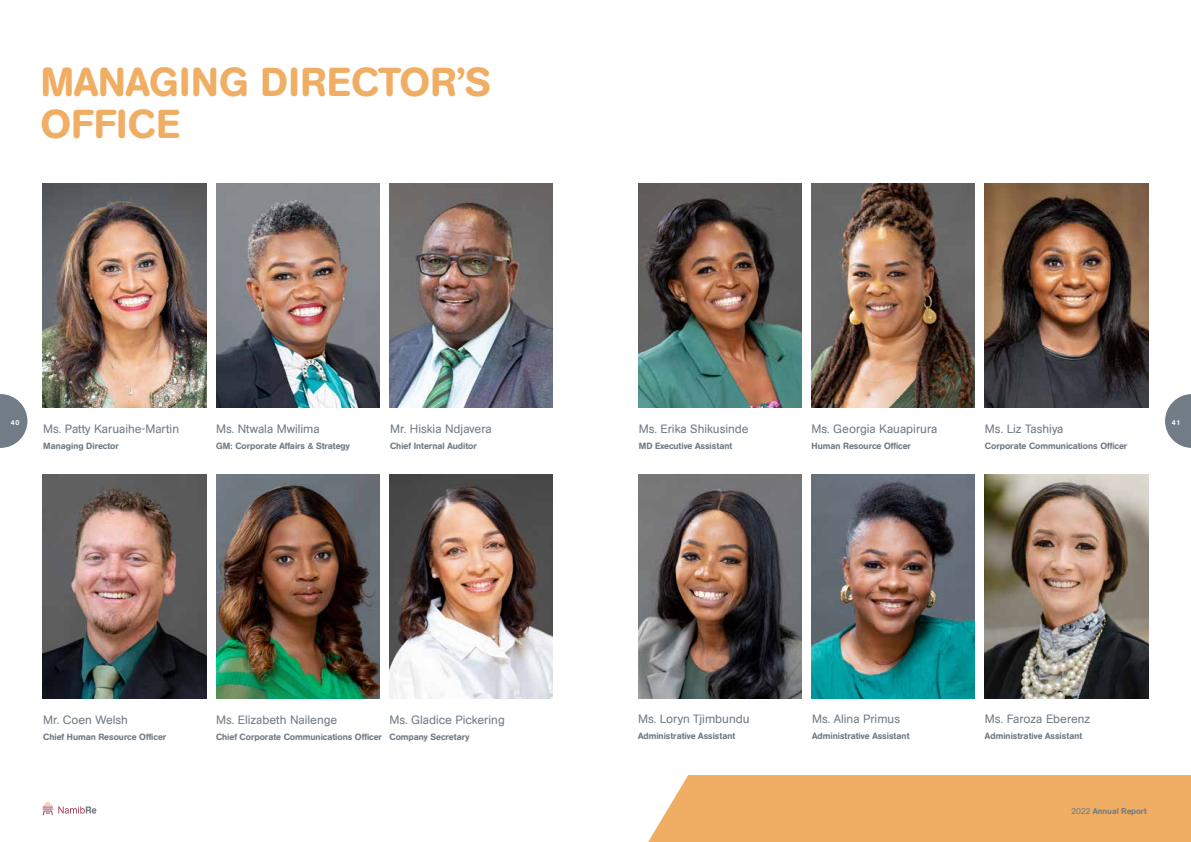
<style>
.page{position:relative;width:1191px;height:842px;background:#fff}
.page>*{position:absolute;margin:0;border:0;box-sizing:border-box;transform-origin:0 0}
.t1{font:500 40px/42px "AG Book Rounded";letter-spacing:.02em;color:#efae63}
.t2{font:12px "AG Book Rounded";color:#717c86}
.t3{font:500 9px "AG Book Rounded";color:#717c86}
.t4{font:500 8.4px "AG Book Rounded";color:#717c86}
.t5{font:500 7px "AG Book Rounded";color:#fff}
.s1{font-weight:400}
</style>
<div class="page">
<svg style="left:43px;top:802px;width:53px;height:13px"></svg>
<div style="left:648px;top:775px;width:543px;height:67px;background:#efae63"></div>
<img style="left:43px;top:184px;width:163px;height:224px">
<img style="left:43px;top:474px;width:163px;height:224px">
<img style="left:638px;top:184px;width:163px;height:224px">
<img style="left:216px;top:184px;width:163px;height:224px">
<img style="left:216px;top:474px;width:163px;height:224px">
<img style="left:985px;top:474px;width:163px;height:224px">
<img style="left:638px;top:474px;width:163px;height:224px">
<img style="left:389px;top:184px;width:164px;height:224px">
<img style="left:811px;top:474px;width:164px;height:224px">
<img style="left:811px;top:184px;width:164px;height:224px">
<img style="left:389px;top:474px;width:164px;height:224px">
<img style="left:985px;top:184px;width:163px;height:224px">
<svg style="left:1165px;top:394px;width:26px;height:54px"></svg>
<svg style="left:0;top:394px;width:27px;height:54px"></svg>
<h1 class="t1" style="left:41px;top:62px;width:451px">MANAGING DIRECTOR’S<br>OFFICE</h1>
<p class="t5" style="left:11px;top:418px;width:10px">40</p>
<p class="t5" style="left:1171px;top:418px;width:10px">41</p>
<h2 class="t2" style="left:638px;top:422px;width:111px">Ms. Erika Shikusinde</h2>
<p class="t3" style="left:638px;top:441px;width:95px">MD Executive Assistant</p>
<h2 class="t2" style="left:811px;top:422px;width:127px">Ms. Georgia Kauapirura</h2>
<p class="t3" style="left:811px;top:441px;width:101px">Human Resource Officer</p>
<h2 class="t2" style="left:43px;top:422px;width:137px">Ms. Patty Karuaihe-Martin</h2>
<p class="t3" style="left:43px;top:441px;width:77px">Managing Director</p>
<h2 class="t2" style="left:216px;top:422px;width:105px">Ms. Ntwala Mwilima</h2>
<p class="t3" style="left:216px;top:441px;width:135px">GM: Corporate Affairs &amp; Strategy</p>
<h2 class="t2" style="left:390px;top:422px;width:103px">Mr. Hiskia Ndjavera</h2>
<p class="t3" style="left:390px;top:441px;width:88px">Chief Internal Auditor</p>
<h2 class="t2" style="left:985px;top:422px;width:80px">Ms. Liz Tashiya</h2>
<p class="t3" style="left:985px;top:441px;width:144px">Corporate Communications Officer</p>
<h2 class="t2" style="left:43px;top:713px;width:86px">Mr. Coen Welsh</h2>
<p class="t3" style="left:43px;top:731px;width:125px">Chief Human Resource Officer</p>
<h2 class="t2" style="left:389px;top:713px;width:117px">Ms. Gladice Pickering</h2>
<p class="t3" style="left:389px;top:731px;width:81px">Company Secretary</p>
<h2 class="t2" style="left:216px;top:713px;width:123px">Ms. Elizabeth Nailenge</h2>
<p class="t3" style="left:216px;top:731px;width:167px">Chief Corporate Communications Officer</p>
<h2 class="t2" style="left:638px;top:712px;width:113px">Ms. Loryn Tjimbundu</h2>
<p class="t3" style="left:638px;top:731px;width:99px">Administrative Assistant</p>
<h2 class="t2" style="left:812px;top:712px;width:89px">Ms. Alina Primus</h2>
<p class="t3" style="left:812px;top:731px;width:99px">Administrative Assistant</p>
<h2 class="t2" style="left:985px;top:712px;width:107px">Ms. Faroza Eberenz</h2>
<p class="t3" style="left:985px;top:731px;width:99px">Administrative Assistant</p>
<p class="t4" style="left:1071px;top:806px;width:77px"><span class="s1">2022</span> Annual Report</p>
</div>
